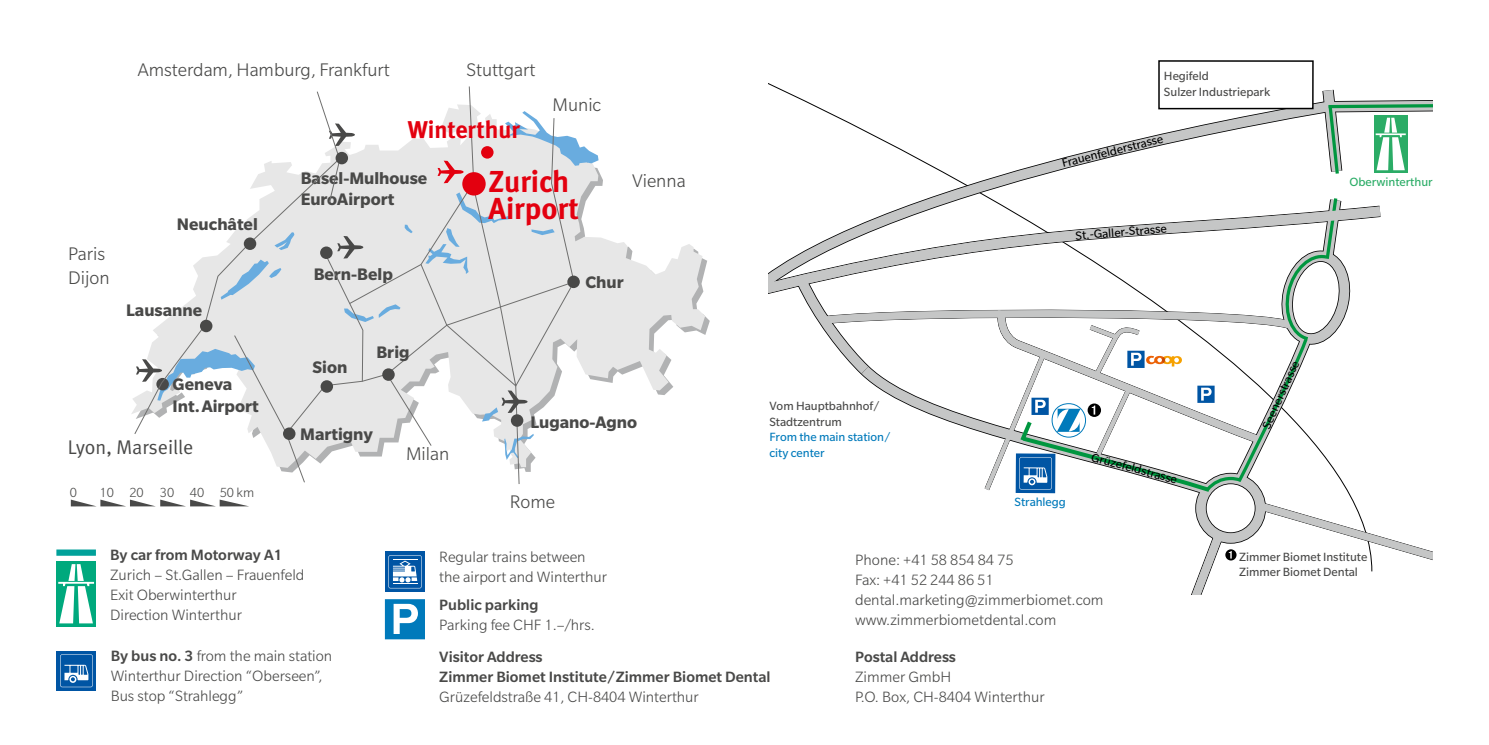
<style>
.page{position:relative;width:1489px;height:745px;background:#fff}
.page>*{position:absolute;margin:0;border:0;box-sizing:border-box;transform-origin:0 0}
.t1{font:30.25px/26.5px "Meta Bold LF";color:#e3000f}
.t2{font:24.25px "Meta Bold LF";color:#e3000f}
.t3{font:300 19.75px/23.8px "Slate Pro";color:#494948}
.t4{font:19.75px "Meta Normal LF";letter-spacing:-.005em;color:#494948}
.t5{font:700 18.25px/21.8px "Slate Pro";color:#494948}
.t6{font:300 16.25px/20px "Slate Pro";color:#494948}
.t7{font:500 16.25px/20px "Slate Pro";color:#494948}
.t8{font:300 14.25px "Slate Pro";color:#494948}
.t9{font:13px/15.5px "Slate Pro";color:#494948}
.t10{font:13px "Slate Pro";color:#000}
.t11{font:13px/15.5px "Slate Pro";color:#007abb}
.t12{font:13px "Slate Pro";color:#2bac66}
.s1{font-weight:500}
</style>
<div class="page">
<svg style="left:131px;top:108px;width:574px;height:359px"></svg>
<svg style="left:505px;top:111px;width:93px;height:55px"></svg>
<svg style="left:316px;top:91px;width:39px;height:26px"></svg>
<svg style="left:234px;top:117px;width:340px;height:75px"></svg>
<svg style="left:349px;top:182px;width:171px;height:302px"></svg>
<svg style="left:285px;top:434px;width:20px;height:49px"></svg>
<svg style="left:134px;top:156px;width:207px;height:278px"></svg>
<svg style="left:567px;top:275px;width:13px;height:13px"></svg>
<div style="left:335px;top:152px;width:13px;height:12px;background:#494948;border-radius:50%"></div>
<div style="left:244px;top:237px;width:12px;height:13px;background:#494948;border-radius:50%"></div>
<svg style="left:320px;top:246px;width:12px;height:13px"></svg>
<div style="left:200px;top:319px;width:12px;height:13px;background:#494948;border-radius:50%"></div>
<div style="left:283px;top:427px;width:12px;height:12px;background:#494948;border-radius:50%"></div>
<svg style="left:320px;top:380px;width:13px;height:12px"></svg>
<div style="left:462px;top:172px;width:23px;height:23px;background:#e3000f;border-radius:50%"></div>
<svg style="left:71px;top:499px;width:176px;height:7px"></svg>
<div style="left:481px;top:146px;width:12px;height:12px;background:#e3000f;border-radius:50%"></div>
<svg style="left:437px;top:86px;width:37px;height:98px"></svg>
<svg style="left:324px;top:192px;width:251px;height:267px;background:#e2e3e4"></svg>
<svg style="left:136px;top:348px;width:119px;height:52px"></svg>
<div style="left:56px;top:560px;width:40px;height:66px;background:#00a97d"></div>
<svg style="left:58px;top:564px;width:36px;height:59px"></svg>
<div style="left:56px;top:549px;width:40px;height:6px;background:#00a19a"></div>
<svg style="left:385px;top:551px;width:40px;height:40px"></svg>
<svg style="left:388px;top:555px;width:33px;height:33px"></svg>
<svg style="left:56px;top:651px;width:40px;height:39px"></svg>
<svg style="left:60px;top:654px;width:33px;height:32px"></svg>
<svg style="left:385px;top:599px;width:40px;height:40px"></svg>
<svg style="left:769px;top:260px;width:19px;height:34px"></svg>
<div style="left:1158px;top:60px;width:155px;height:49px;border:1px solid #000"></div>
<svg style="left:788px;top:78px;width:643px;height:516px"></svg>
<p class="t3" style="left:68px;top:242px;width:43px">Paris<br>Dijon</p>
<p class="t3" style="left:138px;top:58px;width:253px">Amsterdam, Hamburg, Frankfurt</p>
<p class="t3" style="left:466px;top:58px;width:71px">Stuttgart</p>
<h2 class="t2" style="left:408px;top:115px;width:113px">Winterthur</h2>
<p class="t3" style="left:552px;top:93px;width:50px">Munic</p>
<p class="t5" style="left:177px;top:212px;width:82px">Neuchâtel</p>
<p class="t5" style="left:301px;top:166px;width:128px">Basel-Mulhouse<br>EuroAirport</p>
<h1 class="t1" style="left:488px;top:168px;width:92px">Zurich<br>Airport</h1>
<p class="t3" style="left:632px;top:168px;width:55px">Vienna</p>
<p class="t5" style="left:126px;top:299px;width:77px">Lausanne</p>
<p class="t5" style="left:313px;top:263px;width:81px">Bern-Belp</p>
<p class="t5" style="left:312px;top:356px;width:36px">Sion</p>
<p class="t5" style="left:376px;top:341px;width:35px">Brig</p>
<p class="t5" style="left:585px;top:271px;width:40px">Chur</p>
<p class="t5" style="left:172px;top:373px;width:88px">Geneva<br>Int.Airport</p>
<p class="t4" style="left:68px;top:435px;width:127px">Lyon, Marseille</p>
<p class="t8" style="left:70px;top:485px;width:9px">0</p>
<p class="t8" style="left:99px;top:485px;width:156px">10 20 30 40 50 km</p>
<p class="t5" style="left:300px;top:422px;width:74px">Martigny</p>
<p class="t3" style="left:406px;top:441px;width:45px">Milan</p>
<p class="t5" style="left:530px;top:410px;width:108px">Lugano-Agno</p>
<p class="t3" style="left:510px;top:489px;width:47px">Rome</p>
<p class="t9" style="left:769px;top:398px;width:112px">Vom Hauptbahnhof/<br>Stadtzentrum</p>
<p class="t11" style="left:769px;top:429px;width:123px">From the main station/ city center</p>
<p class="t9" style="left:1163px;top:68px;width:108px">Hegifeld<br>Sulzer Industriepark</p>
<p class="t10" style="left:1060px;top:157px;width:105px;rotate:-14deg">Frauenfelderstrasse</p>
<p class="t10" style="left:1075px;top:228px;width:93px;rotate:-4deg">St.-Galler-Strasse</p>
<p class="t11" style="left:1014px;top:493px;width:53px">Strahlegg</p>
<p class="t10" style="left:1093px;top:450px;width:90px;rotate:15deg">Grüzefeldstrasse</p>
<p class="t10" style="left:1259px;top:425px;width:75px;rotate:-66deg">Seenerstrasse</p>
<p class="t12" style="left:1349px;top:174px;width:85px">Oberwinterthur</p>
<p class="t7" style="left:110px;top:544px;width:174px">By car from Motorway A1</p>
<p class="t6" style="left:110px;top:564px;width:196px">Zurich – St.Gallen – Frauenfeld<br>Exit Oberwinterthur<br>Direction Winterthur</p>
<p class="t6" style="left:111px;top:645px;width:223px"><span class="s1">By bus no. 3</span> from the main station<br>Winterthur Direction “Oberseen”,<br>Bus stop “Strahlegg”</p>
<p class="t6" style="left:439px;top:546px;width:169px">Regular trains between the airport and Winterthur</p>
<p class="t7" style="left:439px;top:594px;width:101px">Public parking</p>
<p class="t6" style="left:439px;top:614px;width:157px">Parking fee CHF 1.–/hrs.</p>
<p class="t7" style="left:439px;top:646px;width:333px">Visitor Address<br>Zimmer Biomet Institute/Zimmer Biomet Dental</p>
<p class="t6" style="left:439px;top:686px;width:261px">Grüzefeldstraße 41, CH-8404 Winterthur</p>
<p class="t6" style="left:855px;top:549px;width:250px">Phone: +41 58 854 84 75<br>Fax: +41 52 244 86 51 dental.marketing@zimmerbiomet.com www.zimmerbiometdental.com</p>
<p class="t7" style="left:855px;top:646px;width:102px">Postal Address</p>
<p class="t6" style="left:855px;top:666px;width:191px">Zimmer GmbH<br>P.O. Box, CH-8404 Winterthur</p>
<p class="t9" style="left:1238px;top:548px;width:130px">Zimmer Biomet Institute<br>Zimmer Biomet Dental</p>
</div>
